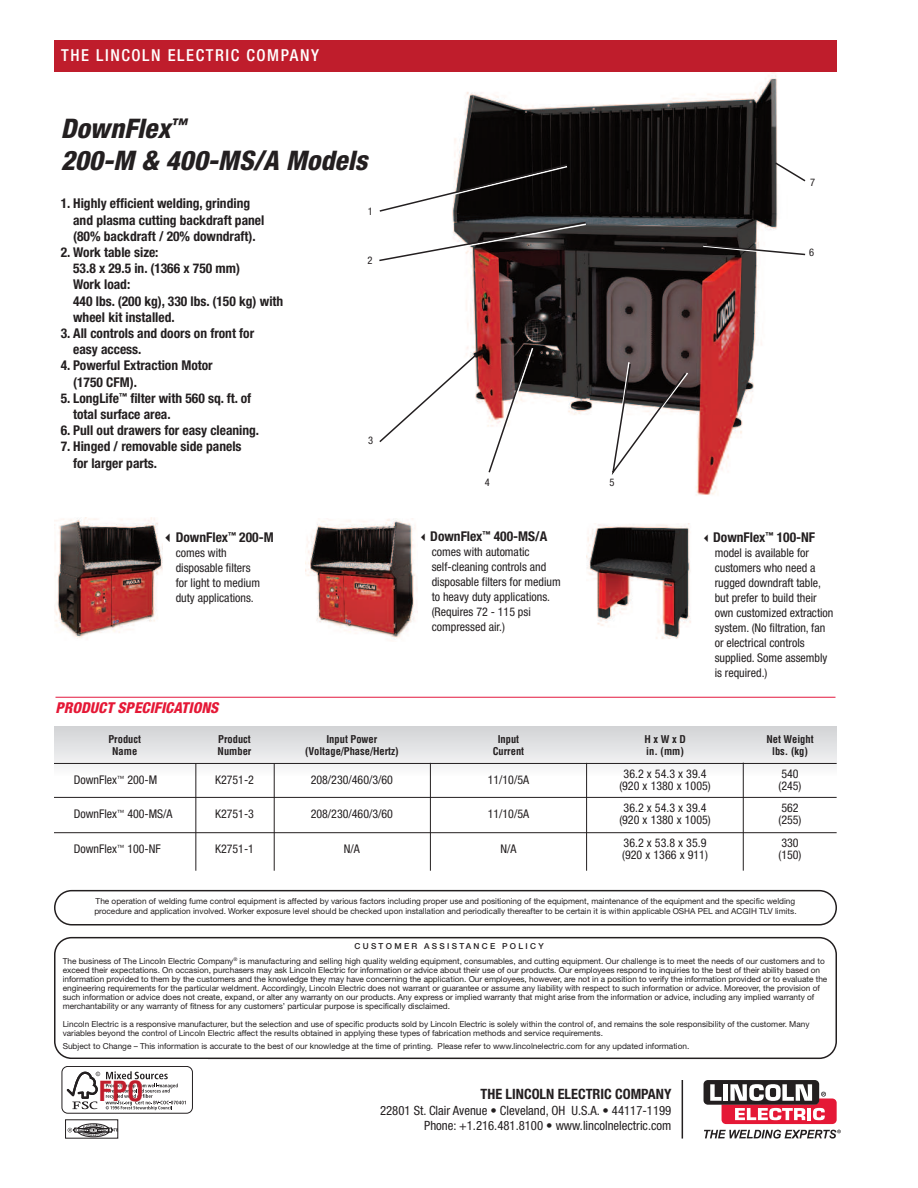
<style>
.page{position:relative;width:918px;height:1188px;background:#fff}
.page>*{position:absolute;margin:0;border:0;box-sizing:border-box;transform-origin:0 0}
.t1{font:italic 800 condensed 27px/32.4px "Helvetica Neue";letter-spacing:.005em;color:#231f20}
.t2{font:700 condensed 27px "Helvetica";color:#bf1d2c}
.t3{font:500 condensed 16.5px "Helvetica Neue";letter-spacing:.095em;color:#fff}
.t4{font:italic 800 condensed 15px "Helvetica Neue";letter-spacing:.005em;color:#e51836}
.t5{font:700 condensed 14.25px "Helvetica Neue";color:#231f20}
.t6{font:700 condensed 13.5px/16.2px "Helvetica Neue";color:#231f20}
.t7{font:condensed 12.75px/15.3px "Helvetica Neue";color:#231f20;text-align:right}
.t8{font:condensed 12px/15px "Helvetica Neue";color:#231f20}
.t9{font:700 condensed 10.5px/12px "Helvetica";color:#231f20;text-align:center}
.t10{font:700 condensed 10.5px/12px "Helvetica";letter-spacing:.25em;color:#231f20}
.t11{font:condensed 10.5px "Helvetica Neue";color:#231f20}
.t12{font:8.25px/9px "Helvetica Neue";color:#231f20}
.s1{font-weight:500}
</style>
<div class="page">
<img style="left:452px;top:72px;width:326px;height:424px">
<div style="left:54px;top:40px;width:783px;height:32px;background:#bf1d2c"></div>
<svg style="left:704px;top:1130px;width:137px;height:9px"></svg>
<div style="left:704px;top:1080px;width:115px;height:25px;background:#231f20;border-radius:4px"></div>
<svg style="left:710px;top:1084px;width:127px;height:40px"></svg>
<svg style="left:54px;top:937px;width:783px;height:122px"></svg>
<hr style="left:682px;top:1080px;width:1px;height:59px;background:#231f20">
<div style="left:54px;top:726px;width:783px;height:50px;background:linear-gradient(to bottom,#d1d3d5,#fafafb)"></div>
<hr style="left:54px;top:763px;width:783px;height:1px;background:#231f20">
<hr style="left:54px;top:797px;width:783px;height:1px;background:#231f20">
<hr style="left:54px;top:832px;width:783px;height:1px;background:#231f20">
<hr style="left:196px;top:763px;width:1px;height:108px;background:#231f20">
<hr style="left:274px;top:763px;width:1px;height:108px;background:#231f20">
<hr style="left:430px;top:763px;width:1px;height:108px;background:#231f20">
<hr style="left:586px;top:763px;width:1px;height:108px;background:#231f20">
<hr style="left:743px;top:763px;width:1px;height:108px;background:#231f20">
<img style="left:54px;top:517px;width:108px;height:121px">
<img style="left:305px;top:519px;width:113px;height:120px">
<svg style="left:774px;top:161px;width:32px;height:22px"></svg>
<svg style="left:379px;top:163px;width:190px;height:51px"></svg>
<svg style="left:379px;top:352px;width:100px;height:92px"></svg>
<svg style="left:487px;top:346px;width:47px;height:128px"></svg>
<svg style="left:702px;top:243px;width:104px;height:14px"></svg>
<svg style="left:611px;top:361px;width:79px;height:117px"></svg>
<img style="left:587px;top:523px;width:104px;height:116px">
<svg style="left:54px;top:890px;width:783px;height:36px"></svg>
<svg style="left:68px;top:1123px;width:48px;height:14px"></svg>
<div style="left:62px;top:1066px;width:131px;height:48px;border:1px solid #231f20;border-radius:6px"></div>
<svg style="left:67px;top:1072px;width:33px;height:37px"></svg>
<svg style="left:106px;top:1071px;width:80px;height:39px"></svg>
<hr style="left:56px;top:697px;width:780px;height:1px;background:#e4183e">
<svg style="left:379px;top:221px;width:209px;height:42px"></svg>
<h2 class="t3" style="left:61px;top:50px;width:259px">THE LINCOLN ELECTRIC COMPANY</h2>
<h1 class="t1" style="left:61px;top:114px;width:308px">DownFlex<sup>™<br></sup>200-M &amp; 400-MS/A Models</h1>
<h3 class="t6" style="left:73px;top:197px;width:193px;text-indent:-12px">1. Highly efficient welding, grinding and plasma cutting backdraft panel (80% backdraft / 20% downdraft).</h3>
<h3 class="t6" style="left:73px;top:245px;width:212px;text-indent:-12px">2. Work table size:<br>53.8 x 29.5 in. (1366 x 750 mm)<br>Work load:<br>440 lbs. (200 kg), 330 lbs. (150 kg) with wheel kit installed.</h3>
<h3 class="t6" style="left:73px;top:326px;width:183px;text-indent:-12px">3. All controls and doors on front for easy access.</h3>
<h3 class="t6" style="left:73px;top:359px;width:141px;text-indent:-12px">4. Powerful Extraction Motor (1750 CFM).</h3>
<h3 class="t6" style="left:73px;top:391px;width:180px;text-indent:-12px">5. LongLife<sup>™</sup> filter with 560 sq. ft. of total surface area.</h3>
<h3 class="t6" style="left:61px;top:424px;width:200px">6. Pull out drawers for easy cleaning.</h3>
<h3 class="t6" style="left:73px;top:440px;width:170px;text-indent:-12px">7. Hinged / removable side panels for larger parts.</h3>
<h3 class="t6" style="left:176px;top:530px;width:99px">DownFlex<sup>™</sup> 200-M</h3>
<h3 class="t8" style="left:176px;top:546px;width:86px">comes with disposable filters for light to medium duty applications.</h3>
<h3 class="t4" style="left:56px;top:702px;width:164px">PRODUCT SPECIFICATIONS</h3>
<p class="t11" style="left:368px;top:207px;width:7px">1</p>
<p class="t11" style="left:368px;top:257px;width:7px">2</p>
<p class="t11" style="left:368px;top:437px;width:7px">3</p>
<p class="t11" style="left:485px;top:478px;width:7px">4</p>
<p class="t11" style="left:609px;top:478px;width:7px">5</p>
<h3 class="t6" style="left:430px;top:529px;width:118px">DownFlex<sup>™</sup> 400-MS/A</h3>
<h3 class="t8" style="left:432px;top:545px;width:130px">comes with automatic self-cleaning controls and disposable filters for medium to heavy duty applications. (Requires 72 - 115 psi compressed air.)</h3>
<p class="t11" style="left:810px;top:179px;width:7px">7</p>
<p class="t11" style="left:809px;top:249px;width:7px">6</p>
<h3 class="t6" style="left:713px;top:530px;width:103px">DownFlex<sup>™</sup> 100-NF</h3>
<h3 class="t8" style="left:715px;top:546px;width:120px">model is available for customers who need a rugged downdraft table, but prefer to build their own customized extraction system. (No filtration, fan or electrical controls supplied. Some assembly is required.)</h3>
<p class="t9" style="left:108px;top:734px;width:34px">Product<br>Name</p>
<p class="t9" style="left:218px;top:734px;width:35px;text-align:left">Product<br>Number</p>
<p class="t9" style="left:305px;top:734px;width:95px">Input Power (Voltage/Phase/Hertz)</p>
<p class="t9" style="left:493px;top:734px;width:33px">Input<br>Current</p>
<p class="t10" style="left:644px;top:734px;width:43px">HxWxD in. (mm)</p>
<p class="t9" style="left:766px;top:734px;width:49px">Net Weight lbs. (kg)</p>
<h3 class="t8" style="left:74px;top:773px;width:85px">DownFlex<sup>™</sup> 200-M</h3>
<h3 class="t8" style="left:215px;top:773px;width:40px">K2751-2</h3>
<h3 class="t8" style="left:311px;top:773px;width:84px">208/230/460/3/60</h3>
<h3 class="t8" style="left:488px;top:773px;width:43px">11/10/5A</h3>
<h3 class="t8" style="left:619px;top:769px;width:93px;line-height:12px;text-align:center">36.2 x 54.3 x 39.4 (920 x 1380 x 1005)</h3>
<h3 class="t8" style="left:779px;top:769px;width:25px;line-height:12px">540 (245)</h3>
<h3 class="t8" style="left:74px;top:807px;width:100px">DownFlex<sup>™</sup> 400-MS/A</h3>
<h3 class="t8" style="left:215px;top:807px;width:40px">K2751-3</h3>
<h3 class="t8" style="left:311px;top:807px;width:84px">208/230/460/3/60</h3>
<h3 class="t8" style="left:488px;top:807px;width:43px">11/10/5A</h3>
<h3 class="t8" style="left:619px;top:803px;width:93px;line-height:12px;text-align:center">36.2 x 54.3 x 39.4 (920 x 1380 x 1005)</h3>
<h3 class="t8" style="left:779px;top:803px;width:25px;line-height:12px">562 (255)</h3>
<h3 class="t8" style="left:74px;top:843px;width:89px">DownFlex<sup>™</sup> 100-NF</h3>
<h3 class="t8" style="left:215px;top:843px;width:40px">K2751-1</h3>
<h3 class="t8" style="left:344px;top:843px;width:17px">N/A</h3>
<h3 class="t8" style="left:500px;top:843px;width:17px">N/A</h3>
<h3 class="t8" style="left:622px;top:838px;width:87px;line-height:12px">36.2 x 53.8 x 35.9 (920 x 1366 x 911)</h3>
<h3 class="t8" style="left:779px;top:838px;width:25px;line-height:12px">330 (150)</h3>
<p class="t12" style="left:94px;top:897px;width:704px;line-height:9.9px">The operation of welding fume control equipment is affected by various factors including proper use and positioning of the equipment, maintenance of the equipment and the specific welding procedure and application involved. Worker exposure level should be checked upon installation and periodically thereafter to be certain it is within applicable OSHA PEL and ACGIH TLV limits.</p>
<p class="t12" style="left:63px;top:940px;width:764px;line-height:14.4px;text-indent:292px"><span class="s1">CUSTOMER ASSISTANCE POLICY<br></span>The business of The Lincoln Electric Company<sup>®</sup> is manufacturing and selling high quality welding equipment, consumables, and cutting equipment. Our challenge is to meet the needs of our customers and to</p>
<p class="t12" style="left:63px;top:966px;width:766px">exceed their expectations. On occasion, purchasers may ask Lincoln Electric for information or advice about their use of our products. Our employees respond to inquiries to the best of their ability based on information provided to them by the customers and the knowledge they may have concerning the application. Our employees, however, are not in a position to verify the information provided or to evaluate the engineering requirements for the particular weldment. Accordingly, Lincoln Electric does not warrant or guarantee or assume any liability with respect to such information or advice. Moreover, the provision of such information or advice does not create, expand, or alter any warranty on our products. Any express or implied warranty that might arise from the information or advice, including any implied warranty of merchantability or any warranty of fitness for any customers’ particular purpose is specifically disclaimed.</p>
<p class="t12" style="left:63px;top:1020px;width:748px">Lincoln Electric is a responsive manufacturer, but the selection and use of specific products sold by Lincoln Electric is solely within the control of, and remains the sole responsibility of the customer. Many variables beyond the control of Lincoln Electric affect the results obtained in applying these types of fabrication methods and service requirements.</p>
<p class="t12" style="left:63px;top:1043px;width:628px">Subject to Change – This information is accurate to the best of our knowledge at the time of printing. Please refer to www.lincolnelectric.com for any updated information.</p>
<h3 class="t5" style="left:481px;top:1089px;width:192px">THE LINCOLN ELECTRIC COMPANY</h3>
<h3 class="t7" style="left:380px;top:1104px;width:293px">22801 St. Clair Avenue • Cleveland, OH U.S.A. • 44117-1199<br>Phone: +1.216.481.8100 • www.lincolnelectric.com</h3>
<h1 class="t2" style="left:99px;top:1081px;width:46px">FPO</h1>
</div>
